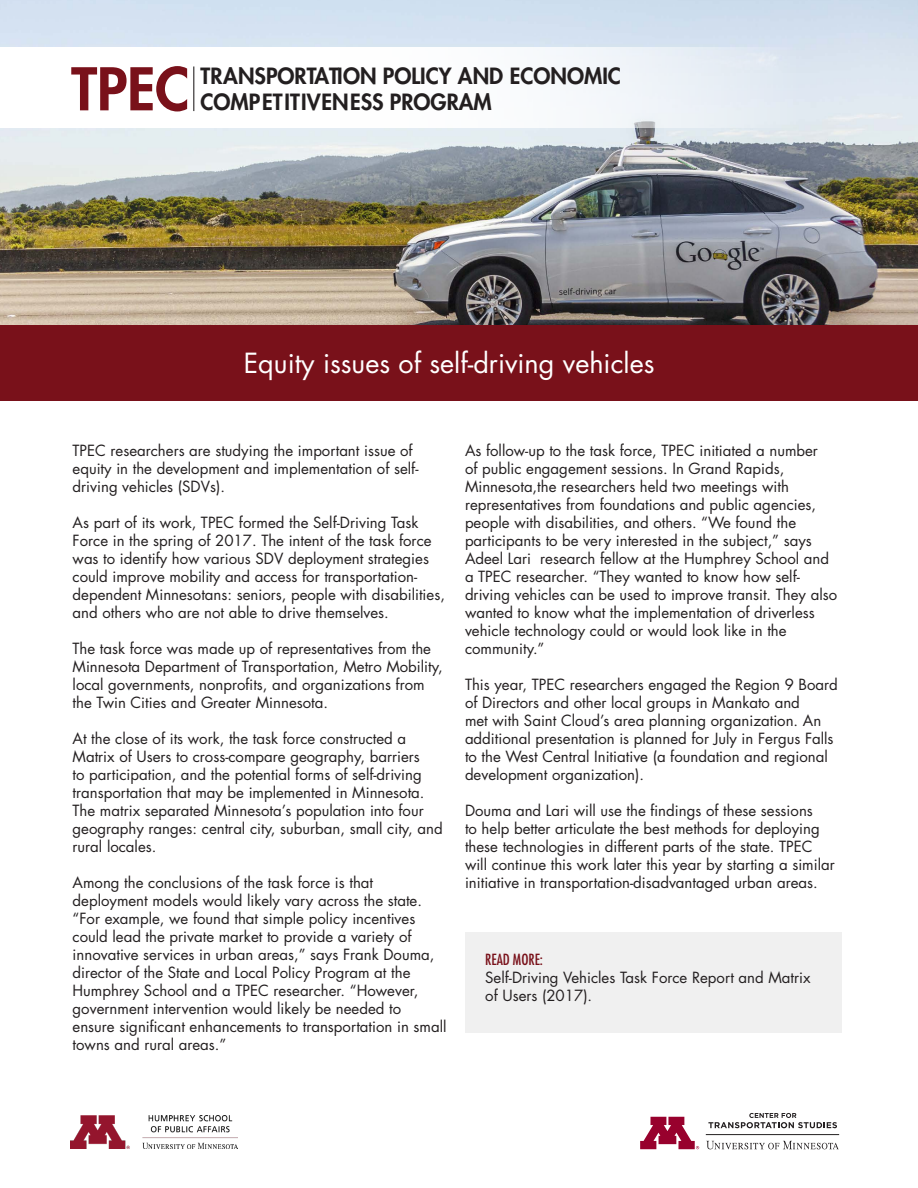
<style>
.page{position:relative;width:918px;height:1188px;background:#fff}
.page>*{position:absolute;margin:0;border:0;box-sizing:border-box;transform-origin:0 0}
.t1{font:27px "Futura Std";color:#fff}
.t2{font:800 21.75px/26.1px "Futura Std";color:#231f20}
.body{font:15px/18px "Futura Std";color:#231f20}
.t3{font:condensed 15px "Futura Std";color:#79111a}
</style>
<div class="page">
<img style="left:0;top:0;width:918px;height:326px">
<div style="left:0;top:326px;width:918px;height:75px;background:#79111a"></div>
<img style="left:71px;top:1116px;width:166px;height:33px">
<div style="left:0;top:47px;width:799px;height:81px;background:linear-gradient(to right,#fff,#eaf0f6)"></div>
<svg style="left:71px;top:66px;width:116px;height:46px"></svg>
<hr style="left:193px;top:66px;width:1px;height:45px;background:#231f20">
<svg style="left:708px;top:1113px;width:129px;height:15px"></svg>
<hr style="left:706px;top:1134px;width:133px;height:1px;background:#231f20">
<svg style="left:706px;top:1141px;width:133px;height:8px"></svg>
<svg style="left:640px;top:1117px;width:59px;height:32px"></svg>
<div style="left:465px;top:932px;width:376px;height:100px;background:#f0f0f0"></div>
<h2 class="t2" style="left:201px;top:63px;width:422px">TRANSPORTATION POLICY AND ECONOMIC<br>COMPETITIVENESS PROGRAM</h2>
<p class="t1" style="left:244px;top:346px;width:412px">Equity issues of self-driving vehicles</p>
<p class="body" style="left:73px;top:442px;width:347px">TPEC researchers are studying the important issue of equity in the development and implementation of self&shy;driving vehicles (SDVs).</p>
<p class="body" style="left:73px;top:514px;width:374px">As part of its work, TPEC formed the Self-Driving Task Force in the spring of 2017. The intent of the task force was to identify how various SDV deployment strategies could improve mobility and access for transportation&shy;dependent Minnesotans: seniors, people with disabilities, and others who are not able to drive themselves.</p>
<p class="body" style="left:73px;top:640px;width:372px">The task force was made up of representatives from the Minnesota Department of Transportation, Metro Mobility, local governments, nonprofits, and organizations from the Twin Cities and Greater Minnesota.</p>
<p class="body" style="left:73px;top:730px;width:372px">At the close of its work, the task force constructed a Matrix of Users to cross-compare geography, barriers<br>to participation, and the potential forms of self-driving transportation that may be implemented in Minnesota.<br>The matrix separated Minnesota’s population into four geography ranges: central city, suburban, small city, and rural locales.</p>
<p class="body" style="left:73px;top:874px;width:375px">Among the conclusions of the task force is that deployment models would likely vary across the state. “For example, we found that simple policy incentives could lead the private market to provide a variety of innovative services in urban areas,” says Frank Douma, director of the State and Local Policy Program at the Humphrey School and a TPEC researcher. “However, government intervention would likely be needed to ensure significant enhancements to transportation in small towns and rural areas.”</p>
<p class="body" style="left:465px;top:442px;width:374px">As follow-up to the task force, TPEC initiated a number<br>of public engagement sessions. In Grand Rapids, Minnesota,the researchers held two meetings with representatives from foundations and public agencies, people with disabilities, and others. “We found the participants to be very interested in the subject,” says Adeel Lari research fellow at the Humphrey School and a TPEC researcher. “They wanted to know how self&shy;driving vehicles can be used to improve transit. They also wanted to know what the implementation of driverless vehicle technology could or would look like in the community.”</p>
<p class="body" style="left:465px;top:676px;width:374px">This year, TPEC researchers engaged the Region 9 Board of Directors and other local groups in Mankato and<br>met with Saint Cloud’s area planning organization. An additional presentation is planned for July in Fergus Falls to the West Central Initiative (a foundation and regional development organization).</p>
<p class="body" style="left:465px;top:802px;width:371px">Douma and Lari will use the findings of these sessions<br>to help better articulate the best methods for deploying these technologies in different parts of the state. TPEC will continue this work later this year by starting a similar initiative in transportation-disadvantaged urban areas.</p>
<p class="t3" style="left:485px;top:950px;width:59px">READ MORE:</p>
<p class="body" style="left:485px;top:968px;width:327px">Self-Driving Vehicles Task Force Report and Matrix of Users (2017).</p>
</div>
